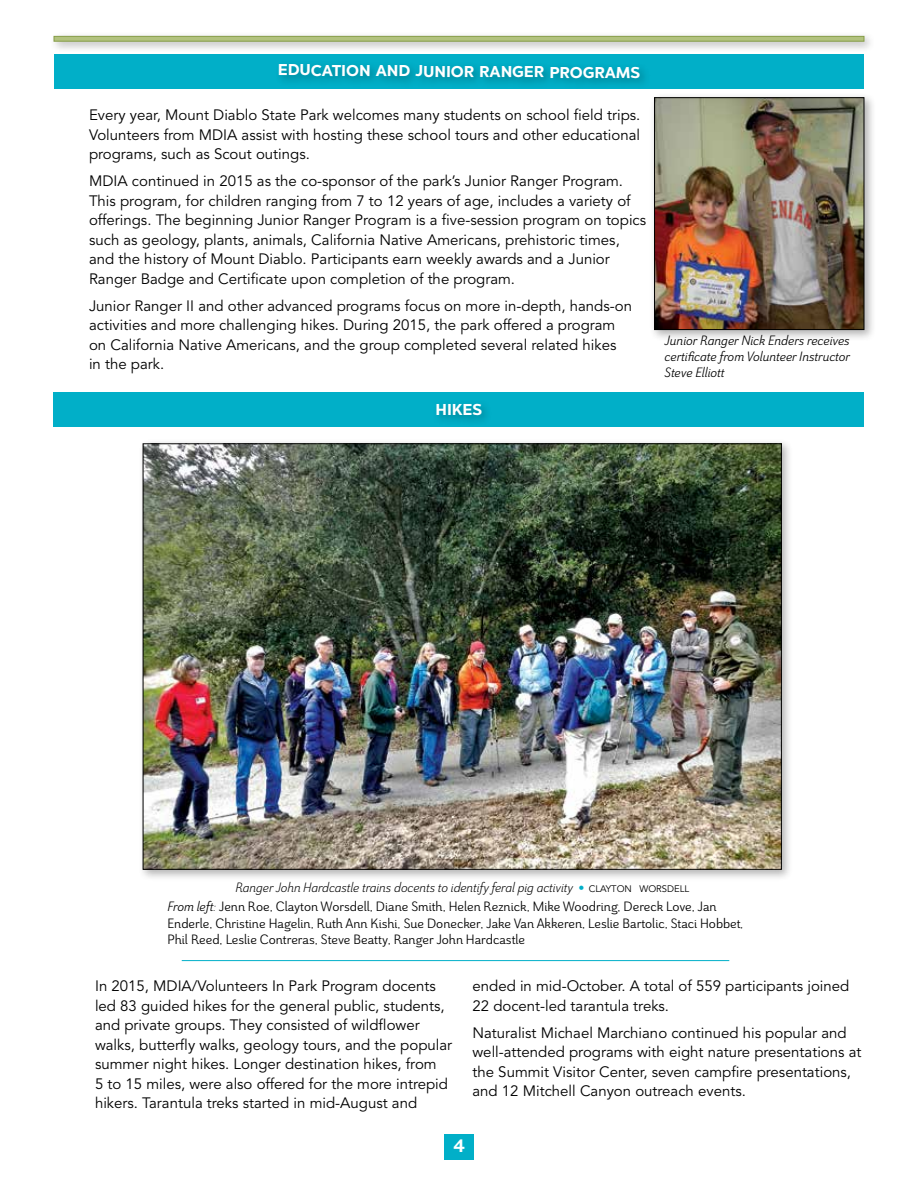
<style>
.page{position:relative;width:918px;height:1188px;background:#fff}
.page>*{position:absolute;margin:0;border:0;box-sizing:border-box;transform-origin:0 0}
.t1{font:700 18px "Chronica Pro";color:#fff}
.t2{font:700 15.75px "Chronica Pro";letter-spacing:-.01em;color:#fff}
.t3{font:15px/19.5px "Avenir LT Std";color:#000}
.t4{font:13.5px/16.5px "Grn D Nor Reg";color:#000}
.t5{font:13.5px/16.2px "Grn D Nor Reg It";color:#000;text-align:justify}
.t6{font:13.5px "Grn D Nor Boo It";color:#000}
.s1{font-family:"Avenir LT Std";font-size:12px;color:#01afc8}
.s2{font-family:"Avenir LT Std";font-size:9.45px}
.s3{font-family:"Grn D Nor Reg It"}
</style>
<div class="page">
<div style="left:445px;top:1134px;width:29px;height:25px;background:#01afc8"></div>
<div style="left:54px;top:54px;width:810px;height:34px;background:#01afc8"></div>
<div style="left:274px;top:60px;width:377px;height:30px;background:#000;opacity:.3"></div>
<div style="left:54px;top:392px;width:810px;height:34px;background:#01afc8"></div>
<div style="left:432px;top:399px;width:61px;height:27px;background:#000;opacity:.3"></div>
<div style="left:138px;top:439px;width:656px;height:442px;background:#000;opacity:.3"></div>
<img style="left:145px;top:445px;width:635px;height:423px">
<div style="left:49px;top:31px;width:827px;height:22px;background:#000;opacity:.3"></div>
<svg style="left:54px;top:36px;width:810px;height:6px;background:#a5b770"></svg>
<hr style="left:182px;top:960px;width:547px;height:1px;background:#01afc8">
<div style="left:649px;top:93px;width:227px;height:249px;background:#000;opacity:.3"></div>
<img style="left:656px;top:99px;width:206px;height:229px">
<div style="left:654px;top:97px;width:210px;height:233px;border:1px solid #000"></div>
<p class="t2" style="left:278px;top:61px;width:364px">EDUCATION AND JUNIOR RANGER PROGRAMS</p>
<p class="t3" style="left:89px;top:106px;width:553px;text-align:justify">Every year, Mount Diablo State Park welcomes many students on school field trips.<br>Volunteers from MDIA assist with hosting these school tours and other educational programs, such as Scout outings.</p>
<p class="t3" style="left:89px;top:172px;width:559px">MDIA continued in 2015 as the co-sponsor of the park’s Junior Ranger Program.<br>This program, for children ranging from 7 to 12 years of age, includes a variety of offerings. The beginning Junior Ranger Program is a five-session program on topics such as geology, plants, animals, California Native Americans, prehistoric times, and the history of Mount Diablo. Participants earn weekly awards and a Junior Ranger Badge and Certificate upon completion of the program.</p>
<p class="t3" style="left:89px;top:296px;width:545px">Junior Ranger II and other advanced programs focus on more in-depth, hands-on activities and more challenging hikes. During 2015, the park offered a program on California Native Americans, and the group completed several related hikes in the park.</p>
<p class="t2" style="left:436px;top:399px;width:48px">HIKES</p>
<p class="t5" style="left:665px;top:333px;width:187px">Junior Ranger Nick Enders receives certificate from Volunteer Instructor Steve Elliott</p>
<p class="t6" style="left:235px;top:879px;width:455px">Ranger John Hardcastle trains docents to identify feral pig activity <span class="s1">•</span> <span class="s2">CLAYTON WORSDELL</span></p>
<p class="t4" style="left:168px;top:899px;width:578px"><span class="s3">From left:</span> Jenn Roe, Clayton Worsdell, Diane Smith, Helen Reznick, Mike Woodring, Dereck Love, Jan<br>Enderle, Christine Hagelin, Ruth Ann Kishi, Sue Donecker, Jake Van Akkeren, Leslie Bartolic, Staci Hobbet<span class="s3">,<br></span>Phil Reed, Leslie Contreras, Steve Beatty, Ranger John Hardcastle</p>
<p class="t3" style="left:95px;top:977px;width:359px">In 2015, MDIA/Volunteers In Park Program docents led 83 guided hikes for the general public, students, and private groups. They consisted of wildflower walks, butterfly walks, geology tours, and the popular summer night hikes. Longer destination hikes, from<br>5 to 15 miles, were also offered for the more intrepid hikers. Tarantula treks started in mid-August and</p>
<p class="t3" style="left:472px;top:977px;width:378px">ended in mid-October. A total of 559 participants joined<br>22 docent-led tarantula treks.</p>
<p class="t3" style="left:472px;top:1023px;width:391px">Naturalist Michael Marchiano continued his popular and well-attended programs with eight nature presentations at the Summit Visitor Center, seven campfire presentations, and 12 Mitchell Canyon outreach events.</p>
<p class="t1" style="left:454px;top:1134px;width:13px">4</p>
</div>
